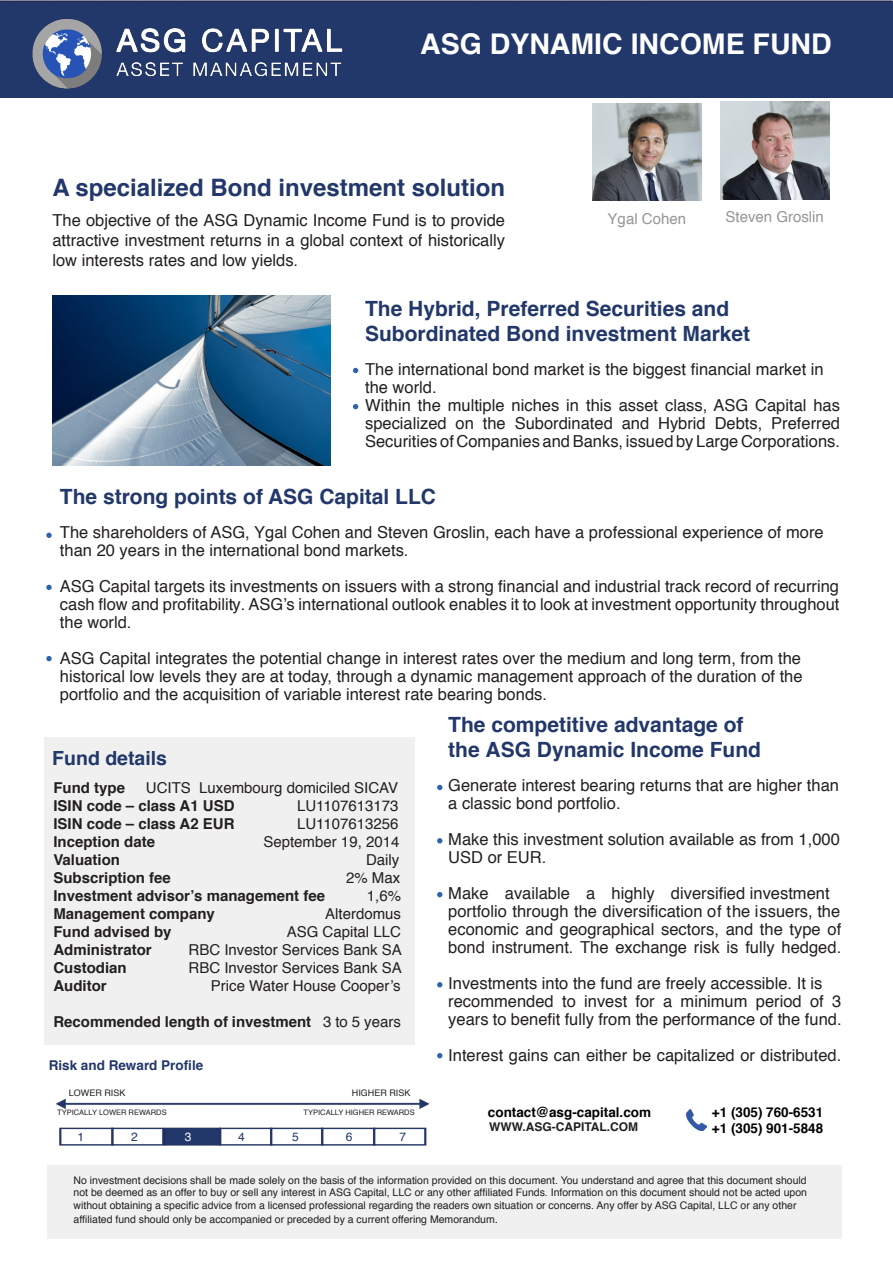
<style>
.page{position:relative;width:893px;height:1263px;background:#fff}
.page>*{position:absolute;margin:0;border:0;box-sizing:border-box;transform-origin:0 0}
.t1{font:700 28.5px "Helvetica";color:#fff}
.t2{font:700 24px "Helvetica";color:#22376a}
.t3{font:700 21px/25.2px "Helvetica";color:#22376a}
.t4{font:700 19.5px "Helvetica";color:#22376a}
.t5{font:16.5px/18px "Helvetica";color:#231f20}
.t6{font:700 15px "Helvetica";color:#231f20}
.t7{font:15px "Helvetica";color:#231f20}
.t8{font:15px "Helvetica";color:#959595}
.t9{font:700 13.5px "Helvetica";color:#000001}
.t10{font:700 13.5px "Helvetica";color:#22376a}
.t11{font:700 12px "Helvetica";color:#231f20}
.t12{font:12px "Helvetica";color:#22376a}
.t13{font:12px "Helvetica";color:#fff}
.t14{font:10.5px/12.6px "Helvetica";color:#231f20;text-align:justify}
.t15{font:9px "Helvetica";color:#231f20}
.t16{font:7.5px "Helvetica";color:#231f20}
.s1{font-weight:400}
.s2{font-size:12px}
</style>
<div class="page">
<img style="left:163px;top:1128px;width:58px;height:18px">
<img style="left:113px;top:1128px;width:52px;height:17px">
<img style="left:218px;top:1128px;width:52px;height:17px">
<img style="left:270px;top:1128px;width:51px;height:17px">
<img style="left:321px;top:1128px;width:52px;height:17px">
<img style="left:373px;top:1128px;width:54px;height:17px">
<img style="left:59px;top:1128px;width:54px;height:17px">
<div style="left:433px;top:1px;width:460px;height:97px;background:#22386a"></div>
<div style="left:44px;top:737px;width:371px;height:307px;background:#f0f0f0"></div>
<img style="left:593px;top:103px;width:108px;height:97px">
<img style="left:720px;top:102px;width:109px;height:97px">
<img style="left:0;top:0;width:433px;height:98px">
<div style="left:47px;top:1165px;width:795px;height:73px;background:#f0f0f0"></div>
<img style="left:52px;top:296px;width:278px;height:170px">
<svg style="left:353px;top:368px;width:5px;height:5px"></svg>
<svg style="left:353px;top:404px;width:5px;height:5px"></svg>
<svg style="left:46px;top:533px;width:6px;height:5px"></svg>
<svg style="left:46px;top:585px;width:6px;height:5px"></svg>
<svg style="left:46px;top:656px;width:6px;height:5px"></svg>
<svg style="left:437px;top:785px;width:5px;height:5px"></svg>
<svg style="left:437px;top:838px;width:5px;height:5px"></svg>
<svg style="left:437px;top:892px;width:5px;height:5px"></svg>
<svg style="left:437px;top:982px;width:5px;height:5px"></svg>
<svg style="left:437px;top:1053px;width:5px;height:5px"></svg>
<img style="left:686px;top:1110px;width:21px;height:21px">
<img style="left:55px;top:1098px;width:375px;height:11px">
<h1 class="t1" style="left:420px;top:21px;width:413px">ASG DYNAMIC INCOME FUND</h1>
<p class="t2" style="left:52px;top:168px;width:454px">A specialized Bond investment solution</p>
<p class="t5" style="left:52px;top:211px;width:454px;line-height:19.8px;text-align:justify">The objective of the ASG Dynamic Income Fund is to provide attractive investment returns in a global context of historically low interests rates and low yields.</p>
<p class="t8" style="left:608px;top:207px;width:80px">Ygal Cohen</p>
<p class="t8" style="left:726px;top:206px;width:100px">Steven Groslin</p>
<p class="t3" style="left:365px;top:296px;width:387px">The Hybrid, Preferred Securities and<br>Subordinated Bond investment Market</p>
<p class="t5" style="left:365px;top:361px;width:476px">The international bond market is the biggest financial market in the world.<br>Within the multiple niches in this asset class, ASG Capital has specialized on the Subordinated and Hybrid Debts, Preferred Securities of Companies and Banks, issued by Large Corporations.</p>
<p class="t3" style="left:60px;top:484px;width:378px">The strong points of ASG Capital LLC</p>
<p class="t5" style="left:60px;top:524px;width:765px">The shareholders of ASG, Ygal Cohen and Steven Groslin, each have a professional experience of more than 20 years in the international bond markets.</p>
<p class="t5" style="left:60px;top:578px;width:781px;text-align:justify">ASG Capital targets its investments on issuers with a strong financial and industrial track record of recurring cash flow and profitability. ASG’s international outlook enables it to look at investment opportunity throughout the world.</p>
<p class="t5" style="left:60px;top:650px;width:744px;text-align:justify">ASG Capital integrates the potential change in interest rates over the medium and long term, from the historical low levels they are at today, through a dynamic management approach of the duration of the portfolio and the acquisition of variable interest rate bearing bonds.</p>
<p class="t3" style="left:448px;top:712px;width:314px">The competitive advantage of the ASG Dynamic Income Fund</p>
<p class="t5" style="left:448px;top:777px;width:392px">Generate interest bearing returns that are higher than a classic bond portfolio.</p>
<p class="t5" style="left:448px;top:831px;width:393px">Make this investment solution available as from 1,000<br>USD or EUR.</p>
<p class="t5" style="left:448px;top:885px;width:394px">Make available a highly diversified investment portfolio through the diversification of the issuers, the economic and geographical sectors, and the type of bond instrument. The exchange risk is fully hedged.</p>
<p class="t5" style="left:448px;top:975px;width:395px">Investments into the fund are freely accessible. It is recommended to invest for a minimum period of 3 years to benefit fully from the performance of the fund.</p>
<p class="t5" style="left:448px;top:1047px;width:395px">Interest gains can either be capitalized or distributed.</p>
<p class="t4" style="left:52px;top:742px;width:116px">Fund details</p>
<p class="t6" style="left:53px;top:775px;width:73px">Fund type</p>
<p class="t7" style="left:146px;top:776px;width:254px">UCITS Luxembourg domiciled SICAV</p>
<p class="t6" style="left:53px;top:793px;width:183px">ISIN code – class A1 USD</p>
<p class="t7" style="left:297px;top:794px;width:103px">LU1107613173</p>
<p class="t6" style="left:53px;top:811px;width:183px">ISIN code – class A2 EUR</p>
<p class="t7" style="left:297px;top:812px;width:103px">LU1107613256</p>
<p class="t6" style="left:53px;top:829px;width:103px">Inception date</p>
<p class="t7" style="left:263px;top:830px;width:137px">September 19, 2014</p>
<p class="t6" style="left:53px;top:847px;width:68px">Valuation</p>
<p class="t7" style="left:366px;top:848px;width:35px">Daily</p>
<p class="t6" style="left:53px;top:865px;width:119px">Subscription fee</p>
<p class="t7" style="left:346px;top:866px;width:56px">2% Max</p>
<p class="t6" style="left:53px;top:883px;width:273px">Investment advisor’s management fee</p>
<p class="t7" style="left:367px;top:884px;width:36px">1,6%</p>
<p class="t6" style="left:53px;top:901px;width:163px">Management company</p>
<p class="t7" style="left:325px;top:902px;width:77px">Alterdomus</p>
<p class="t6" style="left:53px;top:919px;width:120px">Fund advised by</p>
<p class="t7" style="left:287px;top:920px;width:116px">ASG Capital LLC</p>
<p class="t6" style="left:53px;top:937px;width:100px">Administrator</p>
<p class="t7" style="left:189px;top:938px;width:215px">RBC Investor Services Bank SA</p>
<p class="t6" style="left:53px;top:955px;width:75px">Custodian</p>
<p class="t7" style="left:189px;top:956px;width:215px">RBC Investor Services Bank SA</p>
<p class="t6" style="left:53px;top:973px;width:55px">Auditor</p>
<p class="t7" style="left:211px;top:974px;width:191px">Price Water House Cooper’s</p>
<p class="t6" style="left:53px;top:1009px;width:349px">Recommended length of investment <span class="s1">3 to 5 years</span></p>
<p class="t10" style="left:49px;top:1055px;width:156px">Risk and Reward Profile</p>
<p class="t15" style="left:69px;top:1085px;width:58px">LOWER RISK</p>
<p class="t15" style="left:352px;top:1086px;width:60px">HIGHER RISK</p>
<p class="t16" style="left:57px;top:1107px;width:111px">TYPICALLY LOWER REWARDS</p>
<p class="t16" style="left:304px;top:1107px;width:113px">TYPICALLY HIGHER REWARDS</p>
<p class="t12" style="left:77px;top:1128px;width:8px">1</p>
<p class="t9" style="left:488px;top:1101px;width:165px">contact@asg-capital.com</p>
<p class="t9" style="left:712px;top:1101px;width:113px">+1 (305) 760-6531</p>
<p class="t11" style="left:489px;top:1117px;width:151px">WWW.ASG-CAPITAL.COM</p>
<p class="t9" style="left:712px;top:1117px;width:113px">+1 (305) 901-5848</p>
<p class="t12" style="left:131px;top:1128px;width:8px">2</p>
<p class="t13" style="left:185px;top:1128px;width:8px">3</p>
<p class="t12" style="left:238px;top:1128px;width:8px">4</p>
<p class="t12" style="left:292px;top:1128px;width:8px">5</p>
<p class="t12" style="left:346px;top:1128px;width:8px">6</p>
<p class="t12" style="left:400px;top:1128px;width:8px">7</p>
<p class="t14" style="left:74px;top:1174px;width:735px">No investment decisions shall be made solely on the basis of the information provided on this document. You understand and agree that this document should not be deemed as an offer to buy or sell any interest in ASG Capital, LLC or any other affiliated Funds. Information on this document should not be acted upon without obtaining a specific advice from a licensed professional regarding the readers own situation or concerns. Any offer by ASG Capital, LLC or any other</p>
<p class="t14" style="left:74px;top:1214px;width:426px">affiliated fund should only be accompanied or preceded by a current offering Memorandum<span class="s2">.</span></p>
</div>
